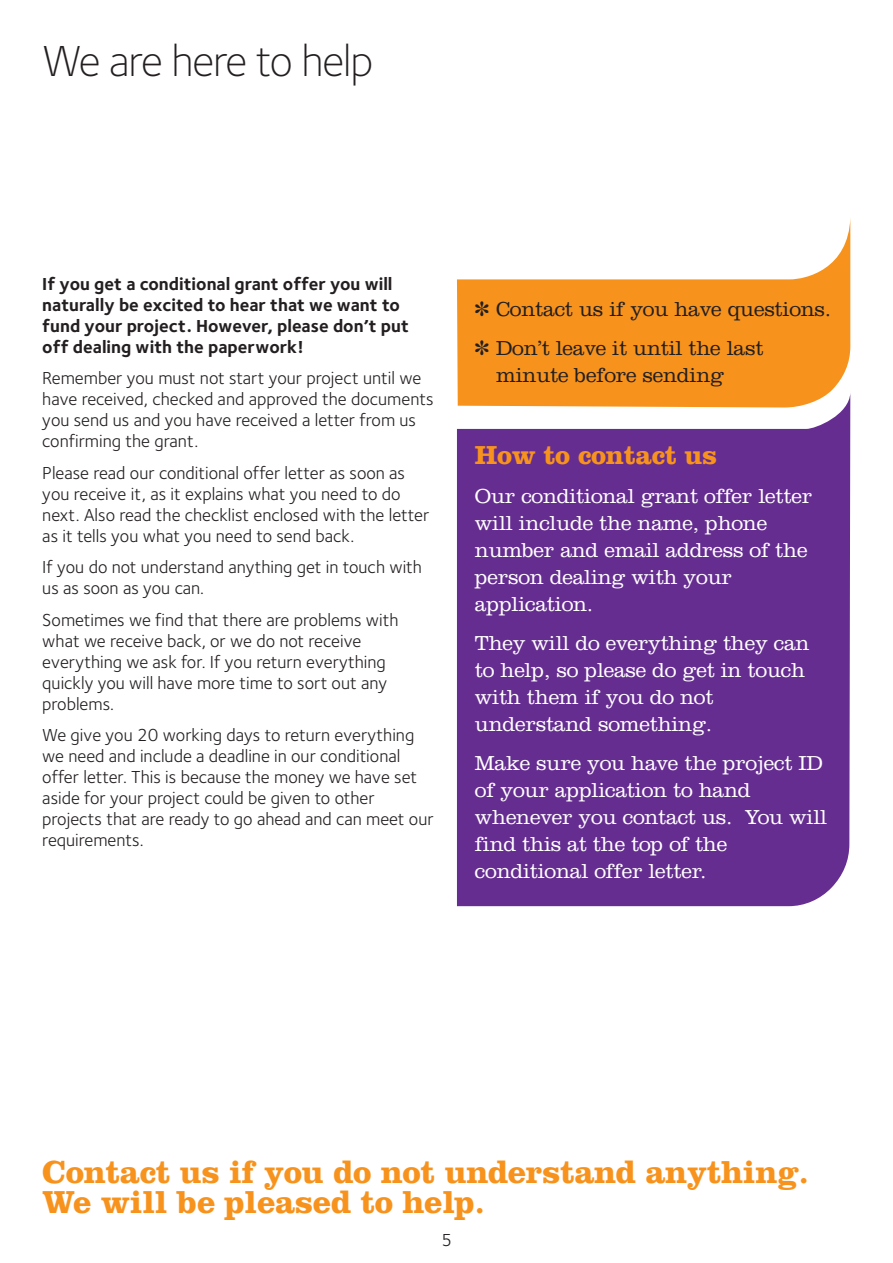
<style>
.page{position:relative;width:893px;height:1263px;background:#fff}
.page>*{position:absolute;margin:0;border:0;box-sizing:border-box;transform-origin:0 0}
.t1{font:300 45px "Foundry Sterling";letter-spacing:-.025em;color:#231f20}
.t2{font:700 33px/30px "Clarendon";letter-spacing:-.01em;color:#f7931d}
.t3{font:700 27px "Clarendon";letter-spacing:-.01em;color:#f7931d}
.t4{font:300 21px/27px "Clarendon";letter-spacing:-.01em;color:#fff}
.t5{font:300 21px/39px "Clarendon";letter-spacing:-.01em;color:#231f20}
.t6{font:18px/21px "Foundry Sterling";color:#231f20}
.t7{font:700 18px/21px "Foundry Sterling";color:#231f20}
</style>
<div class="page">
<div style="left:457px;top:408px;width:393px;height:498px;background:#662d91"></div>
<svg style="left:457px;top:223px;width:393px;height:185px;fill:#f7931d"></svg>
<h1 class="t1" style="left:42px;top:44px;width:332px">We are here to help</h1>
<p class="t7" style="left:42px;top:275px;width:368px">If you get a conditional grant offer you will naturally be excited to hear that we want to fund your project. However, please don’t put off dealing with the paperwork!</p>
<p class="t6" style="left:42px;top:369px;width:393px">Remember you must not start your project until we have received, checked and approved the documents you send us and you have received a letter from us confirming the grant.</p>
<p class="t6" style="left:42px;top:464px;width:388px">Please read our conditional offer letter as soon as you receive it, as it explains what you need to do next. Also read the checklist enclosed with the letter as it tells you what you need to send back.</p>
<p class="t6" style="left:42px;top:558px;width:381px">If you do not understand anything get in touch with us as soon as you can.</p>
<p class="t6" style="left:42px;top:611px;width:358px">Sometimes we find that there are problems with what we receive back, or we do not receive everything we ask for. If you return everything quickly you will have more time to sort out any problems.</p>
<p class="t6" style="left:42px;top:726px;width:393px">We give you 20 working days to return everything we need and include a deadline in our conditional offer letter. This is because the money we have set aside for your project could be given to other projects that are ready to go ahead and can meet our requirements.</p>
<p class="t5" style="left:475px;top:292px;width:358px">✽ Contact us if you have questions. ✽ Don’t leave it until the last</p>
<p class="t5" style="left:496px;top:358px;width:229px">minute before sending</p>
<h3 class="t3" style="left:475px;top:446px;width:244px">How to contact us</h3>
<p class="t4" style="left:475px;top:485px;width:339px">Our conditional grant offer letter will include the name, phone number and email address of the person dealing with your application.</p>
<p class="t4" style="left:475px;top:632px;width:336px">They will do everything they can to help, so please do get in touch with them if you do not understand something.</p>
<p class="t4" style="left:475px;top:752px;width:354px">Make sure you have the project ID of your application to hand whenever you contact us. You will find this at the top of the conditional offer letter.</p>
<h2 class="t2" style="left:42px;top:1161px;width:768px">Contact us if you do not understand anything.<br>We will be pleased to help.</h2>
<p class="t6" style="left:442px;top:1231px;width:12px">5</p>
</div>
